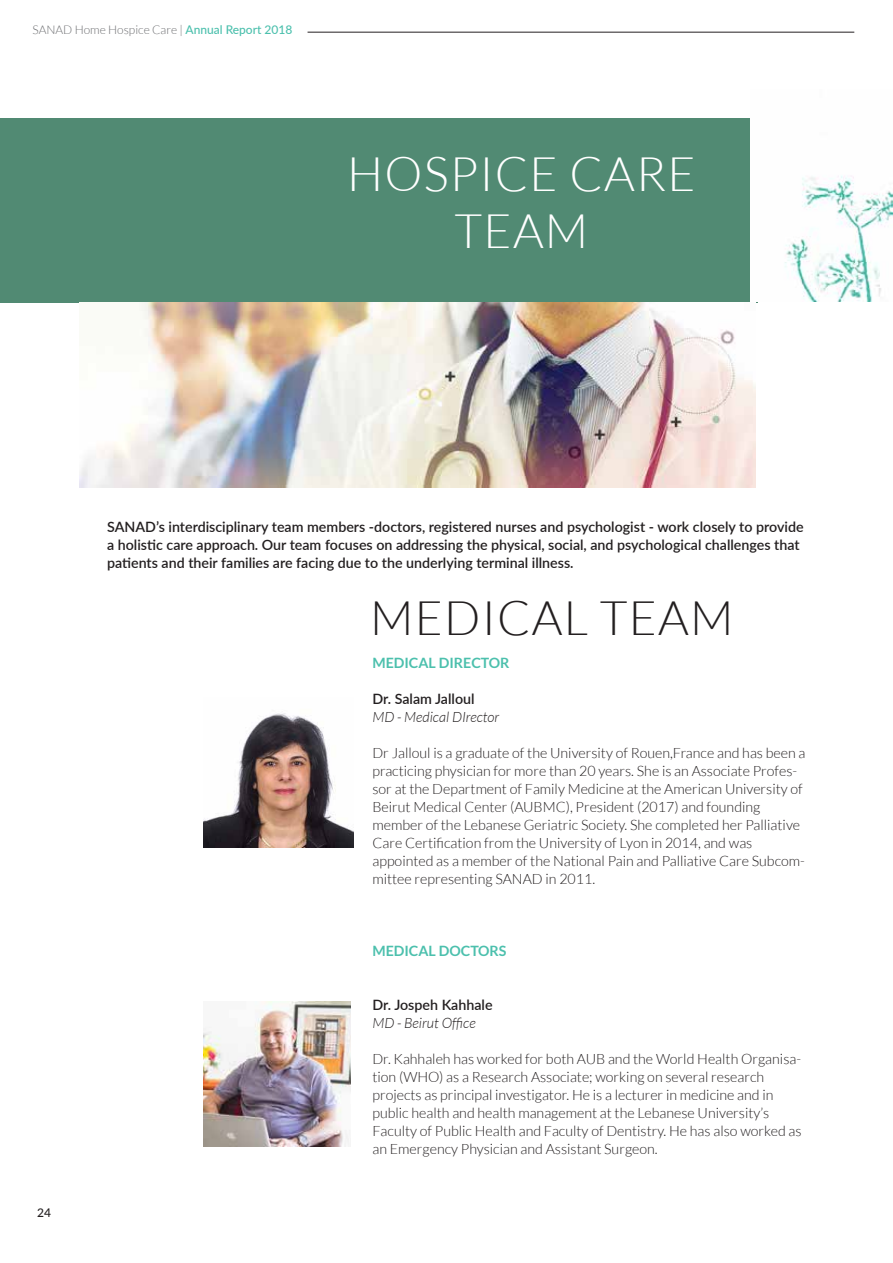
<style>
.page{position:relative;width:893px;height:1263px;background:#fff}
.page>*{position:absolute;margin:0;border:0;box-sizing:border-box;transform-origin:0 0}
.t1{font:300 47.7px/57.3px "Lato";letter-spacing:.025em;color:#fff;text-align:center}
.t2{font:300 47.7px "Lato";letter-spacing:.025em;color:#231f20}
.t3{font:300 14.25px/18px "Lato";color:#231f20}
.t4{font:600 14.25px/18px "Lato";color:#231f20}
.t5{font:italic 300 14.25px "Lato";color:#231f20}
.t6{font:700 14.25px "Lato";color:#4cc0ad}
.t7{font:300 12px "Lato";color:#6d6e71}
.t8{font:500 12px "Lato";color:#231f20}
.s1{font-weight:500;color:#4cc0ad}
</style>
<div class="page">
<hr style="left:308px;top:32px;width:546px;height:1px;background:#231f20">
<div style="left:0;top:118px;width:758px;height:185px;background:#518a73"></div>
<img style="left:204px;top:713px;width:150px;height:134px">
<img style="left:203px;top:1001px;width:148px;height:146px">
<img style="left:750px;top:118px;width:143px;height:184px">
<img style="left:80px;top:303px;width:676px;height:184px">
<p class="t7" style="left:32px;top:23px;width:261px">SANAD Home Hospice Care | <span class="s1">Annual Report 2018</span></p>
<h1 class="t1" style="left:347px;top:145px;width:350px">HOSPICE CARE<br>TEAM</h1>
<p class="t4" style="left:107px;top:517px;width:698px">SANAD’s interdisciplinary team members -doctors, registered nurses and psychologist - work closely to provide a holistic care approach. Our team focuses on addressing the physical, social, and psychological challenges that patients and their families are facing due to the underlying terminal illness.</p>
<h1 class="t2" style="left:370px;top:592px;width:365px">MEDICAL TEAM</h1>
<p class="t6" style="left:372px;top:655px;width:139px">MEDICAL DIRECTOR</p>
<p class="t4" style="left:372px;top:690px;width:104px">Dr. Salam Jalloul</p>
<p class="t5" style="left:372px;top:710px;width:128px">MD - Medical DIrector</p>
<p class="t3" style="left:372px;top:744px;width:435px">Dr Jalloul is a graduate of the University of Rouen,France and has been a practicing physician for more than 20 years. She is an Associate Profes&shy;sor at the Department of Family Medicine at the American University of Beirut Medical Center (AUBMC), President (2017) and founding member of the Lebanese Geriatric Society. She completed her Palliative Care Certification from the University of Lyon in 2014, and was appointed as a member of the National Pain and Palliative Care Subcom&shy;mittee representing SANAD in 2011.</p>
<p class="t6" style="left:372px;top:943px;width:136px">MEDICAL DOCTORS</p>
<p class="t8" style="left:37px;top:1204px;width:15px">24</p>
<p class="t4" style="left:372px;top:996px;width:122px">Dr. Jospeh Kahhale</p>
<p class="t5" style="left:372px;top:1016px;width:105px">MD - Beirut Office</p>
<p class="t3" style="left:372px;top:1050px;width:431px">Dr. Kahhaleh has worked for both AUB and the World Health Organisa&shy;tion (WHO) as a Research Associate; working on several research projects as principal investigator. He is a lecturer in medicine and in public health and health management at the Lebanese University’s Faculty of Public Health and Faculty of Dentistry. He has also worked as an Emergency Physician and Assistant Surgeon.</p>
</div>
